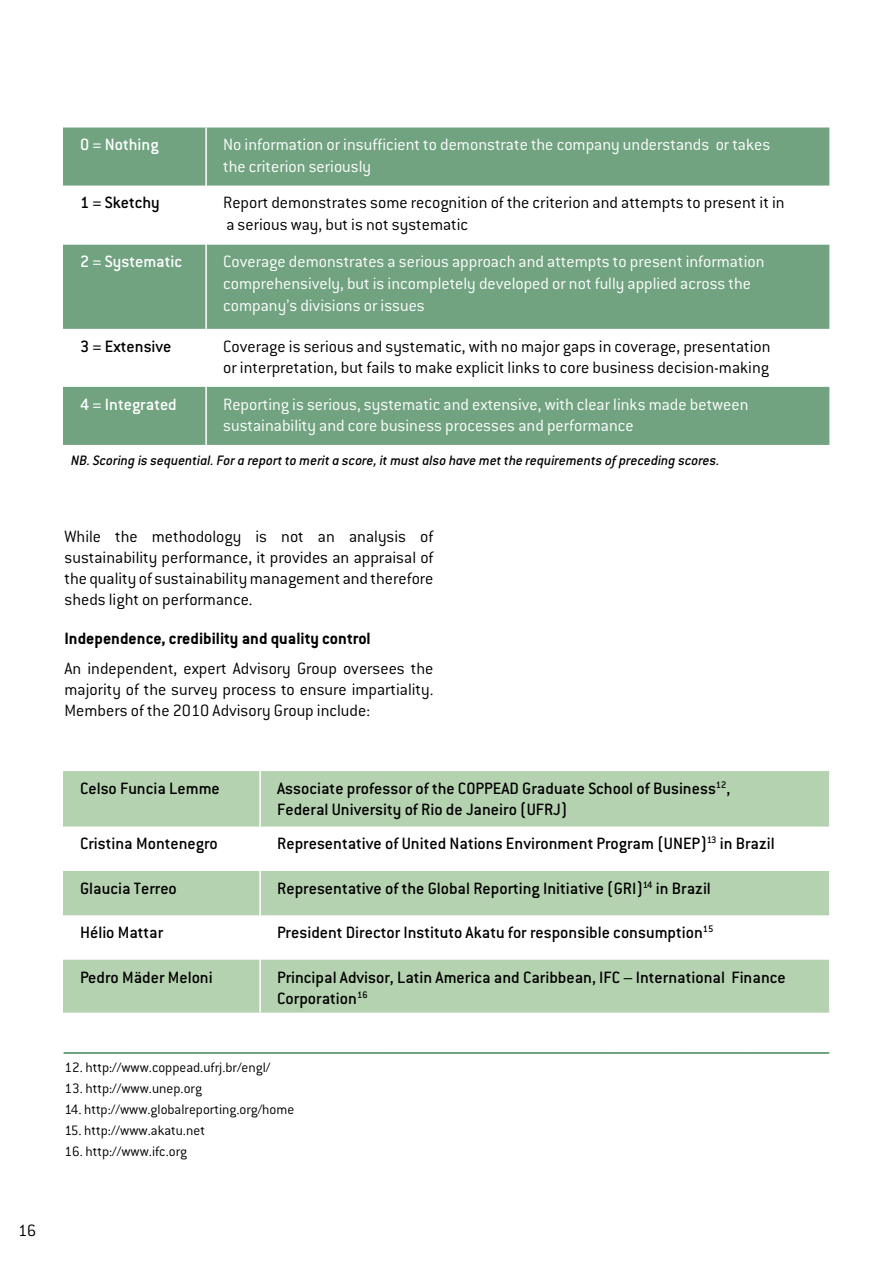
<style>
.page{position:relative;width:893px;height:1263px;background:#fff}
.page>*{position:absolute;margin:0;border:0;box-sizing:border-box;transform-origin:0 0}
.t1{font:300 18px/21px "Conduit ITC";color:#000}
.t2{font:500 18px/21.6px "Conduit ITC";color:#000}
.t3{font:300 18px/21.6px "Conduit ITC";color:#fff}
.t4{font:700 18px "Conduit ITC";color:#000}
.t5{font:500 18px "Conduit ITC";color:#fff}
.t6{font:300 15px "Conduit ITC";color:#000}
.t7{font:italic 500 15px "Conduit ITC";color:#000}
</style>
<div class="page">
<svg style="left:63px;top:128px;width:766px;height:317px;fill:#71a381"></svg>
<hr style="left:205px;top:127px;width:2px;height:59px;background:#fff">
<hr style="left:205px;top:186px;width:2px;height:59px;background:#fff">
<hr style="left:205px;top:245px;width:2px;height:84px;background:#fff">
<hr style="left:205px;top:329px;width:2px;height:58px;background:#fff">
<hr style="left:205px;top:387px;width:2px;height:58px;background:#fff">
<svg style="left:63px;top:771px;width:766px;height:242px;fill:#b5d2b0"></svg>
<hr style="left:259px;top:771px;width:2px;height:55px;background:#fff">
<hr style="left:259px;top:826px;width:2px;height:45px;background:#fff">
<hr style="left:259px;top:871px;width:2px;height:44px;background:#fff">
<hr style="left:259px;top:915px;width:2px;height:45px;background:#fff">
<hr style="left:259px;top:960px;width:2px;height:52px;background:#fff">
<hr style="left:63px;top:1052px;width:767px;height:2px;background:#71a381">
<p class="t1" style="left:18px;top:1220px;width:20px">16</p>
<p class="t5" style="left:80px;top:135px;width:80px">0 = Nothing</p>
<p class="t3" style="left:223px;top:134px;width:549px">No information or insufficient to demonstrate the company understands or takes the criterion seriously</p>
<p class="t2" style="left:80px;top:192px;width:81px">1 = Sketchy</p>
<p class="t1" style="left:223px;top:192px;width:563px;line-height:21.6px">Report demonstrates some recognition of the criterion and attempts to present it in a serious way, but is not systematic</p>
<p class="t5" style="left:80px;top:252px;width:104px">2 = Systematic</p>
<p class="t3" style="left:223px;top:251px;width:543px">Coverage demonstrates a serious approach and attempts to present information comprehensively, but is incompletely developed or not fully applied across the company’s divisions or issues</p>
<p class="t2" style="left:80px;top:335px;width:93px">3 = Extensive</p>
<p class="t1" style="left:223px;top:335px;width:549px;line-height:21.6px">Coverage is serious and systematic, with no major gaps in coverage, presentation or interpretation, but fails to make explicit links to core business decision-making</p>
<p class="t5" style="left:80px;top:394px;width:98px">4 = Integrated</p>
<p class="t3" style="left:223px;top:393px;width:527px">Reporting is serious, systematic and extensive, with clear links made between sustainability and core business processes and performance</p>
<p class="t7" style="left:71px;top:452px;width:650px">NB. Scoring is sequential. For a report to merit a score, it must also have met the requirements of preceding scores.</p>
<p class="t1" style="left:64px;top:526px;width:371px;text-align:justify">While the methodology is not an analysis of sustainability performance, it provides an appraisal of the quality of sustainability management and therefore sheds light on performance.</p>
<p class="t4" style="left:64px;top:628px;width:308px">Independence, credibility and quality control</p>
<p class="t1" style="left:64px;top:658px;width:371px;text-align:justify">An independent, expert Advisory Group oversees the majority of the survey process to ensure impartiality.<br>Members of the 2010 Advisory Group include:</p>
<p class="t2" style="left:80px;top:777px;width:141px">Celso Funcia Lemme</p>
<p class="t2" style="left:277px;top:777px;width:455px">Associate professor of the COPPEAD Graduate School of Business<sup>12</sup>,<br>Federal University of Rio de Janeiro (UFRJ)</p>
<p class="t2" style="left:80px;top:833px;width:139px">Cristina Montenegro</p>
<p class="t2" style="left:277px;top:833px;width:499px">Representative of United Nations Environment Program (UNEP)<sup>13</sup> in Brazil</p>
<p class="t2" style="left:80px;top:877px;width:98px">Glaucia Terreo</p>
<p class="t2" style="left:277px;top:877px;width:435px">Representative of the Global Reporting Initiative (GRI)<sup>14</sup> in Brazil</p>
<p class="t2" style="left:80px;top:921px;width:85px">Hélio Mattar</p>
<p class="t2" style="left:277px;top:921px;width:438px">President Director Instituto Akatu for responsible consumption<sup>15</sup></p>
<p class="t2" style="left:80px;top:966px;width:134px">Pedro Mäder Meloni</p>
<p class="t2" style="left:277px;top:966px;width:510px">Principal Advisor, Latin America and Caribbean, IFC – International Finance<br>Corporation<sup>16</sup></p>
<p class="t6" style="left:64px;top:1059px;width:207px">12. http://www.coppead.ufrj.br/engl/</p>
<p class="t6" style="left:64px;top:1080px;width:139px">13. http://www.unep.org</p>
<p class="t6" style="left:64px;top:1101px;width:231px">14. http://www.globalreporting.org/home</p>
<p class="t6" style="left:64px;top:1122px;width:142px">15. http://www.akatu.net</p>
<p class="t6" style="left:64px;top:1143px;width:124px">16. http://www.ifc.org</p>
</div>
